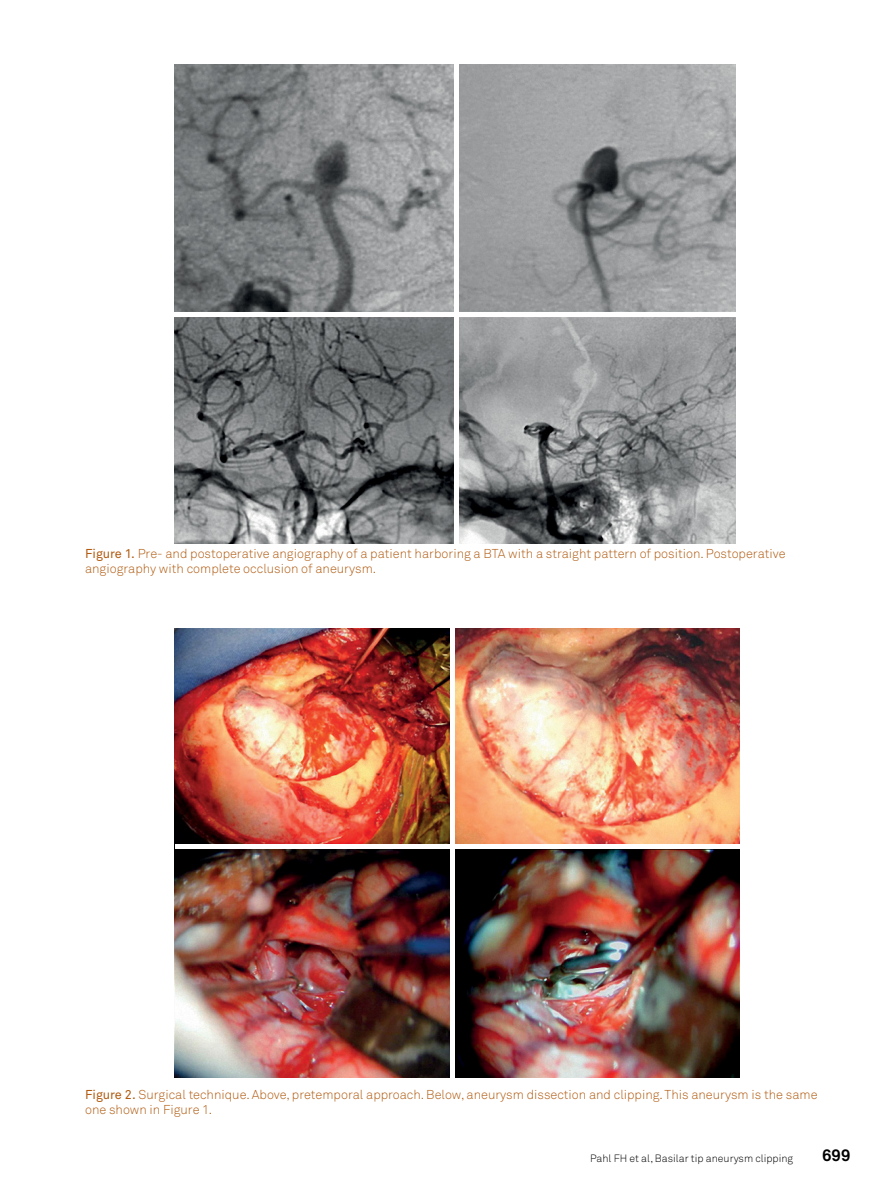
<style>
.page{position:relative;width:893px;height:1191px;background:#fff}
.page>*{position:absolute;margin:0;border:0;box-sizing:border-box;transform-origin:0 0}
.t1{font:700 16.5px "Akkurat Pro";color:#000}
.t2{font:12.75px/15.3px "Akkurat Light Pro";color:#b15c12}
.t3{font:10.5px "Akkurat Light Pro";color:#000}
.s1{font-family:"Akkurat Pro"}
</style>
<div class="page">
<img style="left:174px;top:64px;width:561px;height:479px">
<div style="left:454px;top:64px;width:5px;height:479px;background:#fff"></div>
<div style="left:174px;top:312px;width:562px;height:5px;background:#fff"></div>
<img style="left:175px;top:628px;width:564px;height:449px">
<hr style="left:451px;top:627px;width:4px;height:451px;background:#fff">
<hr style="left:175px;top:844px;width:564px;height:4px;background:#fff">
<p class="t2" style="left:85px;top:546px;width:702px"><span class="s1">Figure 1.</span> Pre- and postoperative angiography of a patient harboring a BTA with a straight pattern of position. Postoperative angiography with complete occlusion of aneurysm.</p>
<p class="t2" style="left:85px;top:1087px;width:734px"><span class="s1">Figure 2.</span> Surgical technique. Above, pretemporal approach. Below, aneurysm dissection and clipping. This aneurysm is the same one shown in Figure 1.</p>
<p class="t3" style="left:590px;top:1151px;width:205px">Pahl FH et al, Basilar tip aneurysm clipping</p>
<p class="t1" style="left:822px;top:1145px;width:30px">699</p>
</div>
